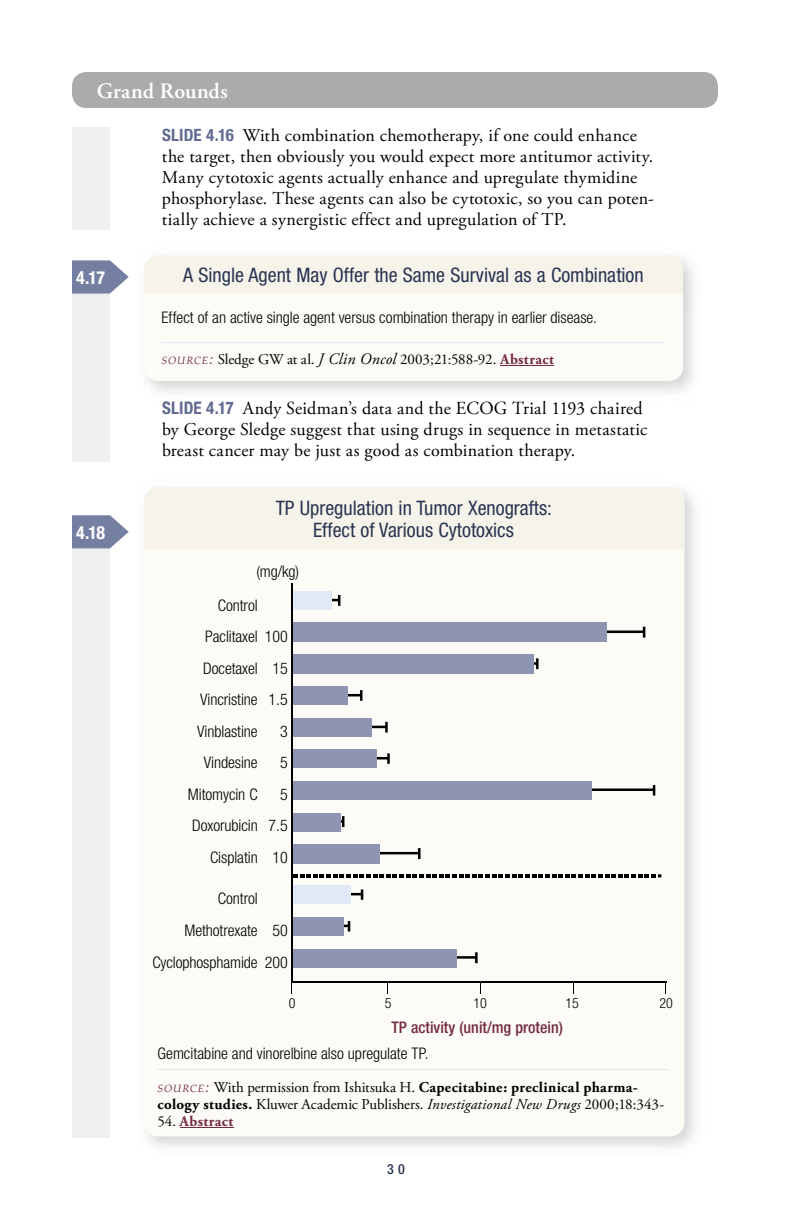
<style>
.page{position:relative;width:792px;height:1224px;background:#fff}
.page>*{position:absolute;margin:0;border:0;box-sizing:border-box;transform-origin:0 0}
.t1{font:600 22px "Adobe Garamond Pro";letter-spacing:.005em;color:#fff}
.t2{font:condensed 20px/21.8px "Helvetica Neue";color:#293552;text-align:center}
.t3{font:18px/21px "Adobe Garamond Pro";letter-spacing:.01em;color:#000}
.t4{font:700 condensed 18px "Helvetica Neue";color:#fff}
.t5{font:300 condensed 16px/31.6px "Helvetica Neue";letter-spacing:-.005em;color:#000}
.t6{font:500 condensed 16px "Helvetica Neue";color:#732b3d}
.t7{font:15px/17px "Adobe Garamond Pro";letter-spacing:-.005em;color:#000}
.t8{font:700 15px "Adobe Garamond Pro";letter-spacing:.025em;color:#732b3d}
.t9{font:300 condensed 14px "Helvetica Neue";color:#000}
.t10{font:500 condensed 14px "Helvetica Neue";color:#293552}
.s1{font-family:"Helvetica Neue";font-weight:700;font-stretch:condensed;font-size:17px;color:#606c91}
.s2{font-family:"Palatino LT Std";font-style:italic;font-size:10.4px;color:#732b3d}
.s3{font-family:"Palatino LT Std";font-style:italic;color:#732b3d}
.s4{font-style:italic;font-size:16px}
.s5{font-weight:700;color:#732b3d}
.s6{font-weight:700}
.s7{font-style:italic}
.s8{font-weight:400;color:#000}
</style>
<div class="page">
<div style="left:72px;top:72px;width:646px;height:36px;background:#ababab;border-radius:14px"></div>
<img style="left:164px;top:401px;width:70px;height:1px">
<img style="left:248px;top:401px;width:394px;height:1px">
<div style="left:144px;top:255px;width:539px;height:126px;background:#fdfbf6;border-radius:14px"></div>
<div style="left:144px;top:255px;width:539px;height:38px;background:#f6f4ea"></div>
<hr style="left:162px;top:342px;width:504px;height:1px;background:#e0e9f5">
<hr style="left:500px;top:365px;width:54px;height:1px;background:#732b3d">
<div style="left:144px;top:487px;width:540px;height:649px;background:#fdfbf6;border-radius:14px"></div>
<div style="left:144px;top:487px;width:540px;height:62px;background:#f6f4ea"></div>
<hr style="left:158px;top:1069px;width:511px;height:1px;background:#e0e9f5">
<hr style="left:180px;top:1127px;width:53px;height:1px;background:#732b3d">
<hr style="left:292px;top:981px;width:375px;height:2px;background:#000">
<svg style="left:607px;top:627px;width:38px;height:11px"></svg>
<svg style="left:377px;top:753px;width:13px;height:11px"></svg>
<svg style="left:351px;top:889px;width:12px;height:11px"></svg>
<svg style="left:347px;top:690px;width:15px;height:11px"></svg>
<svg style="left:340px;top:816px;width:4px;height:11px"></svg>
<svg style="left:456px;top:952px;width:22px;height:11px"></svg>
<svg style="left:332px;top:595px;width:8px;height:11px"></svg>
<svg style="left:371px;top:722px;width:17px;height:11px"></svg>
<svg style="left:380px;top:848px;width:41px;height:11px"></svg>
<svg style="left:533px;top:658px;width:6px;height:11px"></svg>
<svg style="left:592px;top:785px;width:63px;height:11px"></svg>
<svg style="left:344px;top:921px;width:6px;height:11px"></svg>
<div style="left:293px;top:623px;width:314px;height:19px;background:#8d95b3"></div>
<div style="left:293px;top:749px;width:84px;height:19px;background:#8d95b3"></div>
<div style="left:293px;top:885px;width:58px;height:19px;background:#e0e9f5"></div>
<div style="left:293px;top:686px;width:54px;height:19px;background:#8d95b3"></div>
<div style="left:293px;top:813px;width:47px;height:19px;background:#8d95b3"></div>
<div style="left:293px;top:949px;width:163px;height:19px;background:#8d95b3"></div>
<div style="left:293px;top:591px;width:39px;height:19px;background:#e0e9f5"></div>
<div style="left:293px;top:718px;width:78px;height:19px;background:#8d95b3"></div>
<div style="left:293px;top:844px;width:87px;height:19px;background:#8d95b3"></div>
<div style="left:293px;top:654px;width:240px;height:20px;background:#8d95b3"></div>
<div style="left:293px;top:781px;width:299px;height:19px;background:#8d95b3"></div>
<div style="left:293px;top:917px;width:51px;height:19px;background:#8d95b3"></div>
<svg style="left:293px;top:874px;width:368px;height:3px"></svg>
<hr style="left:291px;top:584px;width:2px;height:399px;background:#000">
<div style="left:72px;top:538px;width:37px;height:599px;background:#efeff1"></div>
<div style="left:72px;top:290px;width:37px;height:172px;background:#efeff1"></div>
<div style="left:72px;top:128px;width:37px;height:102px;background:#efeff1"></div>
<svg style="left:72px;top:260px;width:57px;height:34px"></svg>
<svg style="left:72px;top:515px;width:57px;height:33px"></svg>
<p class="t1" style="left:97px;top:78px;width:132px">Grand Rounds</p>
<p class="t3" style="left:162px;top:125px;width:494px"><span class="s1">SLIDE 4.16</span> With combination chemotherapy, if one could enhance the target, then obviously you would expect more antitumor activity.<br>Many cytotoxic agents actually enhance and upregulate thymidine phosphorylase. These agents can also be cytotoxic, so you can poten&shy;tially achieve a synergistic effect and upregulation of TP.</p>
<p class="t4" style="left:76px;top:267px;width:30px">4.17</p>
<p class="t4" style="left:76px;top:522px;width:31px">4.18</p>
<p class="t2" style="left:183px;top:264px;width:462px">A Single Agent May Offer the Same Survival as a Combination</p>
<p class="t5" style="left:162px;top:302px;width:437px">Effect of an active single agent versus combination therapy in earlier disease.</p>
<p class="t7" style="left:162px;top:352px;width:394px"><span class="s2">SOURCE</span><span class="s3">:</span> Sledge GW at al. <span class="s4">J Clin Oncol</span> 2003;21:588-92. <span class="s5">Abstract</span></p>
<p class="t3" style="left:162px;top:398px;width:487px"><span class="s1">SLIDE 4.17</span> Andy Seidman’s data and the ECOG Trial 1193 chaired by George Sledge suggest that using drugs in sequence in metastatic breast cancer may be just as good as combination therapy.</p>
<p class="t2" style="left:276px;top:497px;width:278px">TP Upregulation in Tumor Xenografts:</p>
<p class="t2" style="left:313px;top:497px;width:202px"><span class="s6">G.5</span> Nomograms.org<br>Effect of Various Cytotoxics</p>
<p class="t5" style="left:218px;top:554px;width:83px;line-height:33.8px;text-indent:39px">(mg/kg)<br>Control</p>
<p class="t5" style="left:205px;top:621px;width:84px">Paclitaxel 100</p>
<p class="t5" style="left:203px;top:652px;width:86px">Docetaxel 15</p>
<p class="t5" style="left:200px;top:684px;width:89px">Vincristine 1.5</p>
<p class="t5" style="left:197px;top:715px;width:62px">Vinblastine</p>
<p class="t5" style="left:280px;top:715px;width:9px">3</p>
<p class="t5" style="left:204px;top:747px;width:55px">Vindesine</p>
<p class="t5" style="left:280px;top:747px;width:9px">5</p>
<p class="t5" style="left:188px;top:778px;width:71px">Mitomycin C</p>
<p class="t5" style="left:192px;top:778px;width:97px;text-align:right">5<br>Doxorubicin 7.5<br>Cisplatin 10</p>
<p class="t5" style="left:218px;top:882px;width:41px">Control</p>
<p class="t5" style="left:184px;top:914px;width:105px">Methotrexate 50</p>
<p class="t5" style="left:152px;top:946px;width:137px">Cyclophosphamide 200</p>
<p class="t9" style="left:289px;top:995px;width:8px">0</p>
<p class="t9" style="left:385px;top:995px;width:8px">5</p>
<p class="t9" style="left:474px;top:995px;width:15px">10</p>
<p class="t9" style="left:566px;top:995px;width:15px">15</p>
<p class="t9" style="left:660px;top:995px;width:15px">20</p>
<p class="t6" style="left:391px;top:1018px;width:173px">TP activity (unit/mg protein)</p>
<p class="t5" style="left:158px;top:1037px;width:273px">Gemcitabine and vinorelbine also upregulate TP.</p>
<p class="t7" style="left:157px;top:1079px;width:508px"><span class="s2">SOURCE</span><span class="s3">:</span> With permission from Ishitsuka H. <span class="s6">Capecitabine: preclinical pharma&shy;cology studies.</span> Kluwer Academic Publishers. <span class="s7">Investigational New Drugs</span> 2000;18:343-</p>
<p class="t8" style="left:157px;top:1112px;width:77px"><span class="s8">54.</span> Abstract</p>
<p class="t10" style="left:387px;top:1161px;width:19px">3 0</p>
</div>
